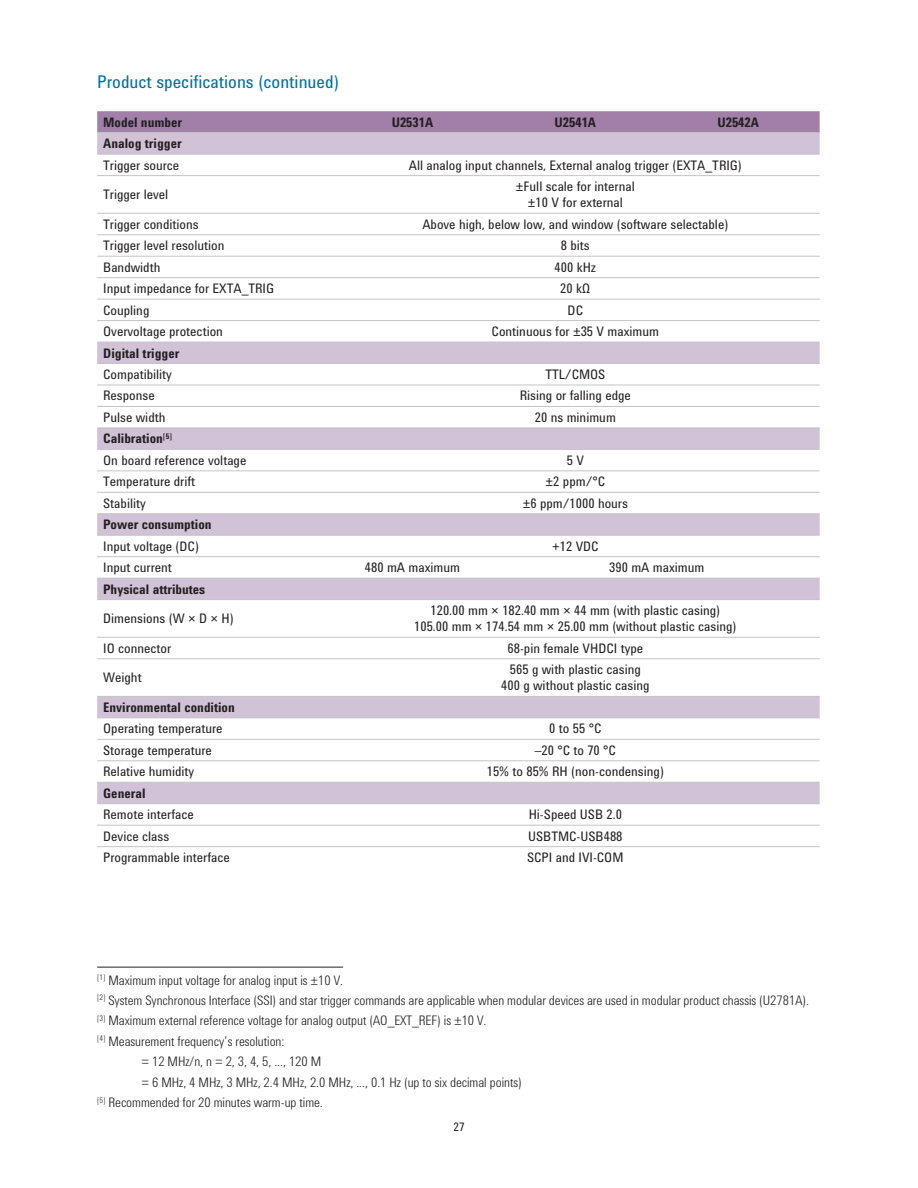
<style>
.page{position:relative;width:918px;height:1188px;background:#fff}
.page>*{position:absolute;margin:0;border:0;box-sizing:border-box;transform-origin:0 0}
.t1{font:18px "Agilent Condensed CFF";color:#00709e}
.t2{font:13.5px/16.2px "Agilent Condensed CFF";color:#231f20;text-align:center}
.t3{font:300 13.5px "Agilent Condensed CFF";color:#231f20}
.t4{font:700 13.5px "Agilent Condensed CFF";color:#231f20}
.t5{font:12px "Agilent Condensed CFF";color:#231f20}
.s1{font-weight:700}
</style>
<div class="page">
<div style="left:97px;top:111px;width:723px;height:21px;background:#a17fa9"></div>
<svg style="left:97px;top:133px;width:723px;height:670px"></svg>
<hr style="left:97px;top:132px;width:723px;height:1px;background:#c2c4c6">
<hr style="left:97px;top:154px;width:723px;height:1px;background:#c2c4c6">
<hr style="left:97px;top:175px;width:723px;height:1px;background:#c2c4c6">
<hr style="left:97px;top:213px;width:723px;height:1px;background:#c2c4c6">
<hr style="left:97px;top:234px;width:723px;height:1px;background:#c2c4c6">
<hr style="left:97px;top:256px;width:723px;height:1px;background:#c2c4c6">
<hr style="left:97px;top:277px;width:723px;height:1px;background:#c2c4c6">
<hr style="left:97px;top:299px;width:723px;height:1px;background:#c2c4c6">
<hr style="left:97px;top:320px;width:723px;height:1px;background:#c2c4c6">
<hr style="left:97px;top:342px;width:723px;height:1px;background:#c2c4c6">
<hr style="left:97px;top:363px;width:723px;height:1px;background:#c2c4c6">
<hr style="left:97px;top:385px;width:723px;height:1px;background:#c2c4c6">
<hr style="left:97px;top:406px;width:723px;height:1px;background:#c2c4c6">
<hr style="left:97px;top:428px;width:723px;height:1px;background:#c2c4c6">
<hr style="left:97px;top:449px;width:723px;height:1px;background:#c2c4c6">
<hr style="left:97px;top:471px;width:723px;height:1px;background:#c2c4c6">
<hr style="left:97px;top:492px;width:723px;height:1px;background:#c2c4c6">
<hr style="left:97px;top:514px;width:723px;height:1px;background:#c2c4c6">
<hr style="left:97px;top:535px;width:723px;height:1px;background:#c2c4c6">
<hr style="left:97px;top:556px;width:723px;height:1px;background:#c2c4c6">
<hr style="left:97px;top:578px;width:723px;height:1px;background:#c2c4c6">
<hr style="left:97px;top:599px;width:723px;height:1px;background:#c2c4c6">
<hr style="left:97px;top:637px;width:723px;height:1px;background:#c2c4c6">
<hr style="left:97px;top:658px;width:723px;height:1px;background:#c2c4c6">
<hr style="left:97px;top:696px;width:723px;height:1px;background:#c2c4c6">
<hr style="left:97px;top:718px;width:723px;height:1px;background:#c2c4c6">
<hr style="left:97px;top:739px;width:723px;height:1px;background:#c2c4c6">
<hr style="left:97px;top:761px;width:723px;height:1px;background:#c2c4c6">
<hr style="left:97px;top:782px;width:723px;height:1px;background:#c2c4c6">
<hr style="left:97px;top:803px;width:723px;height:1px;background:#c2c4c6">
<hr style="left:97px;top:825px;width:723px;height:1px;background:#c2c4c6">
<hr style="left:97px;top:846px;width:723px;height:1px;background:#c2c4c6">
<hr style="left:97px;top:967px;width:246px;height:1px;background:#231f20">
<h1 class="t1" style="left:97px;top:75px;width:243px">Product specifications (continued)</h1>
<p class="t4" style="left:103px;top:117px;width:81px">Model number</p>
<p class="t4" style="left:392px;top:117px;width:43px">U2531A</p>
<p class="t4" style="left:555px;top:117px;width:43px">U2541A</p>
<p class="t4" style="left:717px;top:117px;width:43px">U2542A</p>
<p class="t4" style="left:103px;top:139px;width:80px">Analog trigger</p>
<p class="t2" style="left:103px;top:158px;width:78px">Trigger source</p>
<p class="t2" style="left:409px;top:158px;width:335px">All analog input channels, External analog trigger (EXTA_TRIG)</p>
<p class="t2" style="left:103px;top:188px;width:67px">Trigger level</p>
<p class="t2" style="left:516px;top:180px;width:120px">±Full scale for internal ±10 V for external</p>
<p class="t2" style="left:103px;top:218px;width:97px">Trigger conditions</p>
<p class="t2" style="left:422px;top:218px;width:307px">Above high, below low, and window (software selectable)</p>
<p class="t2" style="left:103px;top:239px;width:123px">Trigger level resolution</p>
<p class="t2" style="left:561px;top:239px;width:30px">8 bits</p>
<p class="t2" style="left:103px;top:260px;width:59px">Bandwidth</p>
<p class="t2" style="left:555px;top:260px;width:43px">400 kHz</p>
<p class="t2" style="left:103px;top:282px;width:172px">Input impedance for EXTA_TRIG</p>
<p class="t2" style="left:560px;top:282px;width:32px">20 kΩ</p>
<p class="t2" style="left:103px;top:303px;width:48px">Coupling</p>
<p class="t2" style="left:568px;top:303px;width:17px">DC</p>
<p class="t2" style="left:103px;top:325px;width:121px">Overvoltage protection</p>
<p class="t2" style="left:492px;top:325px;width:169px">Continuous for ±35 V maximum</p>
<p class="t4" style="left:103px;top:348px;width:78px">Digital trigger</p>
<p class="t2" style="left:103px;top:368px;width:70px">Compatibility</p>
<p class="t2" style="left:545px;top:368px;width:62px">TTL/CMOS</p>
<p class="t2" style="left:103px;top:389px;width:53px">Response</p>
<p class="t2" style="left:520px;top:389px;width:113px">Rising or falling edge</p>
<p class="t2" style="left:103px;top:411px;width:64px">Pulse width</p>
<p class="t2" style="left:535px;top:411px;width:83px">20 ns minimum</p>
<p class="t2" style="left:103px;top:430px;width:145px;line-height:21.5px;text-align:left"><span class="s1">Calibration</span><sup>[5]<br></sup>On board reference voltage</p>
<p class="t2" style="left:567px;top:454px;width:19px">5 V</p>
<p class="t2" style="left:103px;top:475px;width:94px">Temperature drift</p>
<p class="t2" style="left:546px;top:475px;width:61px">±2 ppm/°C</p>
<p class="t2" style="left:103px;top:497px;width:44px">Stability</p>
<p class="t2" style="left:523px;top:497px;width:107px">±6 ppm/1000 hours</p>
<p class="t4" style="left:103px;top:520px;width:110px">Power consumption</p>
<p class="t2" style="left:103px;top:539px;width:97px">Input voltage (DC)</p>
<p class="t2" style="left:552px;top:539px;width:48px">+12 VDC</p>
<p class="t2" style="left:103px;top:561px;width:70px">Input current</p>
<p class="t2" style="left:365px;top:561px;width:97px">480 mA maximum</p>
<p class="t2" style="left:609px;top:561px;width:97px">390 mA maximum</p>
<p class="t4" style="left:103px;top:584px;width:104px">Physical attributes</p>
<p class="t2" style="left:103px;top:612px;width:132px">Dimensions (W × D × H)</p>
<p class="t2" style="left:414px;top:604px;width:324px">120.00 mm × 182.40 mm × 44 mm (with plastic casing)<br>105.00 mm × 174.54 mm × 25.00 mm (without plastic casing)</p>
<p class="t2" style="left:103px;top:642px;width:69px">IO connector</p>
<p class="t2" style="left:508px;top:642px;width:137px">68-pin female VHDCI type</p>
<p class="t2" style="left:103px;top:671px;width:40px">Weight</p>
<p class="t2" style="left:501px;top:663px;width:150px">565 g with plastic casing<br>400 g without plastic casing</p>
<p class="t4" style="left:103px;top:702px;width:133px">Environmental condition</p>
<p class="t2" style="left:103px;top:722px;width:121px">Operating temperature</p>
<p class="t2" style="left:549px;top:722px;width:54px">0 to 55 °C</p>
<p class="t2" style="left:103px;top:744px;width:110px">Storage temperature</p>
<p class="t2" style="left:535px;top:744px;width:83px">–20 °C to 70 °C</p>
<p class="t2" style="left:103px;top:765px;width:93px">Relative humidity</p>
<p class="t2" style="left:487px;top:765px;width:179px">15% to 85% RH (non-condensing)</p>
<p class="t4" style="left:103px;top:788px;width:44px">General</p>
<p class="t2" style="left:103px;top:808px;width:92px">Remote interface</p>
<p class="t2" style="left:529px;top:808px;width:95px">Hi-Speed USB 2.0</p>
<p class="t2" style="left:103px;top:829px;width:68px">Device class</p>
<p class="t2" style="left:528px;top:829px;width:96px">USBTMC-USB488</p>
<p class="t2" style="left:103px;top:851px;width:128px">Programmable interface</p>
<p class="t2" style="left:527px;top:851px;width:98px">SCPI and IVI-COM</p>
<p class="t3" style="left:97px;top:975px;width:247px"><sup>[1]</sup> Maximum input voltage for analog input is ±10 V.</p>
<p class="t3" style="left:97px;top:995px;width:713px"><sup>[2]</sup> System Synchronous Interface (SSI) and star trigger commands are applicable when modular devices are used in modular product chassis (U2781A).</p>
<p class="t3" style="left:97px;top:1016px;width:391px"><sup>[3]</sup> Maximum external reference voltage for analog output (AO_EXT_REF) is ±10 V.</p>
<p class="t3" style="left:97px;top:1036px;width:189px"><sup>[4]</sup> Measurement frequency’s resolution:</p>
<p class="t3" style="left:141px;top:1057px;width:181px">= 12 MHz/n, n = 2, 3, 4, 5, ..., 120 M</p>
<p class="t3" style="left:141px;top:1077px;width:382px">= 6 MHz, 4 MHz, 3 MHz, 2.4 MHz, 2.0 MHz, ..., 0.1 Hz (up to six decimal points)</p>
<p class="t3" style="left:97px;top:1098px;width:227px"><sup>[5]</sup> Recommended for 20 minutes warm-up time.</p>
<p class="t5" style="left:453px;top:1122px;width:13px">27</p>
</div>
